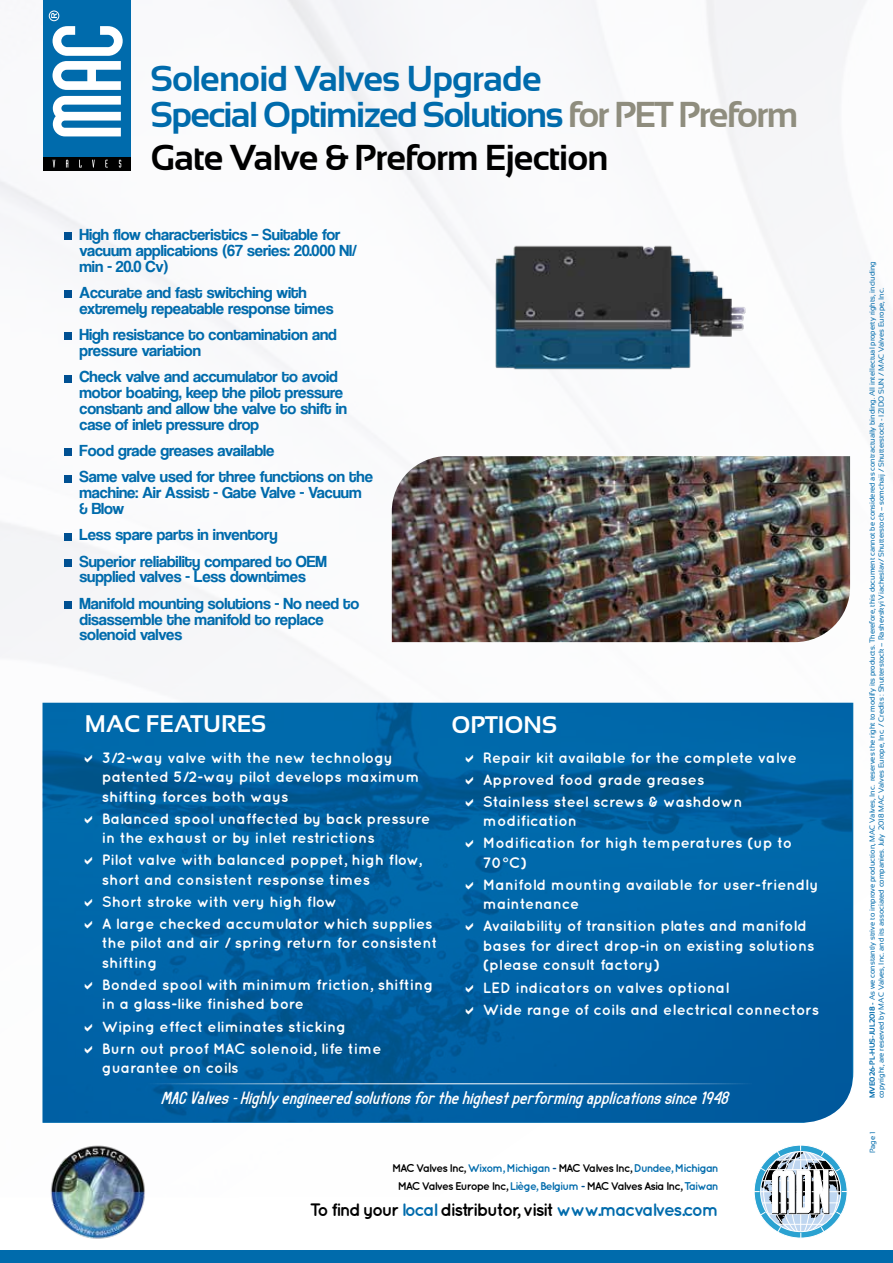
<style>
.page{position:relative;width:893px;height:1263px;background:#fff}
.page>*{position:absolute;margin:0;border:0;box-sizing:border-box;transform-origin:0 0}
.t1{font:700 36px/36px "Sansation";letter-spacing:-.045em;color:#006bac}
.t2{font:700 36px "Sansation";letter-spacing:-.025em;color:#000}
.t3{font:700 24px "Sansation";color:#fff}
.t4{font:italic 18px "Uncertain Sans";color:#fff}
.t5{font:700 18px "Quicksand";letter-spacing:-.08em;color:#000}
.t6{font:16.5px/15.8px "Coolvetica Rg";color:#006bac}
.t7{font:700 15px/22px "Quicksand";color:#fff}
.t8{font:700 11.25px/18px "Quicksand";letter-spacing:-.08em;color:#000;text-align:center}
.t9{font:7.5px/9px "Sansation";color:#006bac}
.s1{color:#8f8d7e}
.s2{color:#006bac}
.s3{color:#005092}
.s4{font-weight:700}
</style>
<div class="page">
<img style="left:0;top:0;width:866px;height:1123px">
<div style="left:44px;top:157px;width:87px;height:14px;background:#000"></div>
<div style="left:44px;top:0;width:87px;height:157px;background:#006bac"></div>
<svg style="left:49px;top:11px;width:74px;height:157px"></svg>
<svg style="left:754px;top:1145px;width:93px;height:93px"></svg>
<img style="left:50px;top:1145px;width:95px;height:94px">
<div style="left:0;top:1250px;width:893px;height:13px;background:#006bac"></div>
<img style="left:43px;top:703px;width:808px;height:418px">
<div style="left:64px;top:233px;width:7px;height:7px;background:#005092"></div>
<div style="left:64px;top:291px;width:7px;height:7px;background:#005092"></div>
<div style="left:64px;top:333px;width:7px;height:7px;background:#005092"></div>
<div style="left:64px;top:375px;width:7px;height:7px;background:#005092"></div>
<div style="left:64px;top:448px;width:7px;height:8px;background:#005092"></div>
<div style="left:64px;top:475px;width:7px;height:7px;background:#005092"></div>
<div style="left:64px;top:533px;width:7px;height:7px;background:#005092"></div>
<div style="left:64px;top:559px;width:7px;height:8px;background:#005092"></div>
<div style="left:64px;top:601px;width:7px;height:8px;background:#005092"></div>
<img style="left:467px;top:209px;width:307px;height:197px">
<img style="left:392px;top:456px;width:458px;height:186px">
<hr style="left:145px;top:1083px;width:607px;height:1px;background:#fff">
<svg style="left:85px;top:754px;width:7px;height:8px"></svg>
<svg style="left:85px;top:815px;width:7px;height:8px"></svg>
<svg style="left:85px;top:857px;width:7px;height:8px"></svg>
<svg style="left:85px;top:898px;width:7px;height:8px"></svg>
<svg style="left:85px;top:920px;width:7px;height:8px"></svg>
<svg style="left:85px;top:981px;width:7px;height:8px"></svg>
<svg style="left:85px;top:1023px;width:7px;height:8px"></svg>
<svg style="left:85px;top:1045px;width:7px;height:8px"></svg>
<svg style="left:466px;top:754px;width:7px;height:8px"></svg>
<svg style="left:466px;top:776px;width:7px;height:8px"></svg>
<svg style="left:466px;top:798px;width:7px;height:8px"></svg>
<svg style="left:466px;top:840px;width:7px;height:8px"></svg>
<svg style="left:466px;top:881px;width:7px;height:8px"></svg>
<svg style="left:466px;top:923px;width:7px;height:8px"></svg>
<svg style="left:466px;top:984px;width:7px;height:8px"></svg>
<svg style="left:466px;top:1006px;width:7px;height:8px"></svg>
<h1 class="t1" style="left:150px;top:60px;width:649px">Solenoid Valves Upgrade<br>Special Optimized Solutions <span class="s1">for PET Preform</span></h1>
<h1 class="t2" style="left:150px;top:138px;width:460px">Gate Valve &amp; Preform Ejection</h1>
<p class="t6" style="left:80px;top:227px;width:279px">High flow characteristics – Suitable for vacuum applications (67 series: 20.000 Nl/ min - 20.0 Cv)</p>
<p class="t6" style="left:80px;top:285px;width:255px">Accurate and fast switching with extremely repeatable response times</p>
<p class="t6" style="left:80px;top:327px;width:259px">High resistance to contamination and pressure variation</p>
<p class="t6" style="left:80px;top:369px;width:269px">Check valve and accumulator to avoid motor boating, keep the pilot pressure constant and allow the valve to shift in case of inlet pressure drop</p>
<p class="t6" style="left:80px;top:437px;width:295px;line-height:26.4px">Food grade greases available<br>Same valve used for three functions on the</p>
<p class="t6" style="left:80px;top:485px;width:283px">machine: Air Assist - Gate Valve - Vacuum &amp; Blow</p>
<p class="t6" style="left:80px;top:521px;width:249px;line-height:26.4px">Less spare parts in inventory<br>Superior reliability compared to OEM</p>
<p class="t6" style="left:80px;top:564px;width:281px;line-height:26.4px">supplied valves - Less downtimes<br>Manifold mounting solutions - No need to</p>
<p class="t6" style="left:80px;top:611px;width:246px">disassemble the manifold to replace solenoid valves</p>
<h2 class="t3" style="left:85px;top:710px;width:183px">MAC FEATURES</h2>
<h2 class="t3" style="left:451px;top:711px;width:107px">OPTIONS</h2>
<p class="t7" style="left:102px;top:747px;width:319px;line-height:19.5px">3/2-way valve with the new technology patented 5/2-way pilot develops maximum shifting forces both ways</p>
<p class="t7" style="left:102px;top:808px;width:330px;line-height:19.5px">Balanced spool unaffected by back pressure in the exhaust or by inlet restrictions</p>
<p class="t7" style="left:102px;top:850px;width:322px;line-height:19.5px">Pilot valve with balanced poppet, high flow, short and consistent response times</p>
<p class="t7" style="left:102px;top:890px;width:332px">Short stroke with very high flow<br>A large checked accumulator which supplies</p>
<p class="t7" style="left:102px;top:933px;width:337px;line-height:19.5px">the pilot and air / spring return for consistent shifting</p>
<p class="t7" style="left:102px;top:974px;width:333px;line-height:19.5px">Bonded spool with minimum friction, shifting in a glass-like finished bore</p>
<p class="t7" style="left:102px;top:1015px;width:281px">Wiping effect eliminates sticking<br>Burn out proof MAC solenoid, life time</p>
<p class="t7" style="left:102px;top:1056px;width:138px">guarantee on coils</p>
<p class="t7" style="left:483px;top:746px;width:315px">Repair kit available for the complete valve<br>Approved food grade greases<br>Stainless steel screws &amp; washdown</p>
<p class="t7" style="left:483px;top:809px;width:311px">modification<br>Modification for high temperatures (up to</p>
<p class="t7" style="left:483px;top:851px;width:337px">70°C)<br>Manifold mounting available for user-friendly</p>
<p class="t7" style="left:483px;top:893px;width:326px">maintenance<br>Availability of transition plates and manifold</p>
<p class="t7" style="left:483px;top:935px;width:333px;line-height:19.5px">bases for direct drop-in on existing solutions (please consult factory)</p>
<p class="t7" style="left:483px;top:976px;width:338px">LED indicators on valves optional<br>Wide range of coils and electrical connectors</p>
<p class="t4" style="left:161px;top:1089px;width:574px">MACValves-Highlyengineeredsolutionsforthehighestperformingapplicationssince1948</p>
<p class="t8" style="left:392px;top:1159px;width:328px">MAC Valves Inc, <span class="s2">Wixom, Michigan</span> <span class="s3">-</span> MAC Valves Inc, <span class="s2">Dundee, Michigan<br></span>MAC Valves Europe Inc, <span class="s2">Liège, Belgium</span> <span class="s3">-</span> MAC Valves Asia Inc, <span class="s2">Taiwan</span></p>
<p class="t5" style="left:310px;top:1198px;width:411px">To find your <span class="s2">local</span> distributor, visit <span class="s2">www.macvalves.com</span></p>
<p class="t9" style="left:868px;top:1098px;width:838px;rotate:-90deg"><span class="s4">MVE026-PL-HUS-JUL2018 -</span> As we constantly strive to improve production, MAC Valves, Inc. reserves the right to modify its products. Therefore, this document cannot be considered as contractually binding. All intellectual property rights, including copyright, are reserved by MAC Valves, Inc. and its associated companies. July 2018 MAC Valves Europe, Inc. / Credits : Shutterstock – Rashevskyi Viacheslav/ Shutterstock – somchaij / Shutterstock - IZIDO SUN / MAC Valves Europe, Inc.</p>
<p class="t9" style="left:868px;top:1153px;width:23px;rotate:-90deg">Page 1</p>
</div>
